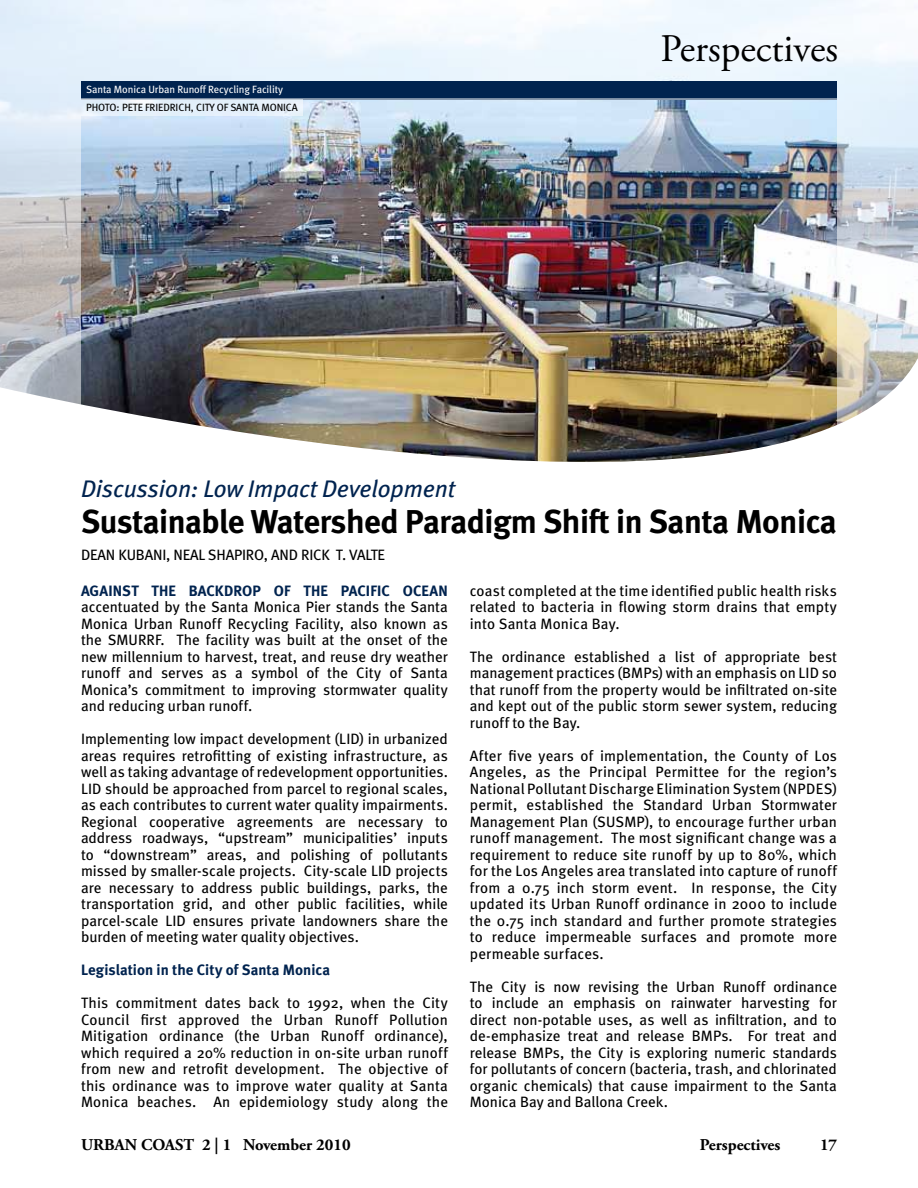
<style>
.page{position:relative;width:918px;height:1188px;background:#fff}
.page>*{position:absolute;margin:0;border:0;box-sizing:border-box;transform-origin:0 0}
.t1{font:39px "Adobe Garamond Pro";color:#000}
.t2{font:700 33px "Meta";letter-spacing:-.01em;color:#000}
.t3{font:italic 24px "Meta";color:#00234f}
.t4{font:700 16.5px "Adobe Garamond Pro";color:#000}
.t5{font:15px/16.5px "Meta";letter-spacing:.005em;color:#000;text-align:justify}
.t6{font:700 15px "Meta";letter-spacing:.01em;color:#00234f}
.t7{font:10.5px "Meta";letter-spacing:-.005em;color:#fff}
.t8{font:10.5px "Meta";letter-spacing:-.005em;color:#000}
</style>
<div class="page">
<img style="left:81px;top:100px;width:756px;height:362px">
<div style="left:81px;top:81px;width:756px;height:18px;background:#00234f"></div>
<svg style="left:837px;top:0;width:81px;height:425px"></svg>
<svg style="left:0;top:0;width:81px;height:405px;background:#cdd3da"></svg>
<div style="left:81px;top:0;width:756px;height:81px;background:#eef7fe"></div>
<div style="left:81px;top:99px;width:222px;height:17px;background:#e5f0fb"></div>
<p class="t7" style="left:86px;top:83px;width:198px">Santa Monica Urban Runoff Recycling Facility</p>
<p class="t8" style="left:86px;top:101px;width:203px">Photo: Pete Fri edrich, city of santa monica</p>
<h1 class="t1" style="left:660px;top:25px;width:179px">Perspectives</h1>
<h3 class="t3" style="left:81px;top:475px;width:376px">Discussion: Low Impact Development</h3>
<h2 class="t2" style="left:81px;top:502px;width:757px">Sustainable Watershed Paradigm Shift in Santa Monica</h2>
<p class="t5" style="left:81px;top:546px;width:47px">Dean Kuba</p>
<p class="t5" style="left:153px;top:546px;width:234px">ni , N eal Shapi ro, and ric k t. valte</p>
<p class="t5" style="left:470px;top:582px;width:369px">coast completed at the time identified public health risks related to bacteria in flowing storm drains that empty into Santa Monica Bay.</p>
<p class="t5" style="left:470px;top:648px;width:369px">The ordinance established a list of appropriate best management practices (BMPs) with an emphasis on LID so that runoff from the property would be infiltrated on-site and kept out of the public storm sewer system, reducing runoff to the Bay.</p>
<p class="t5" style="left:470px;top:747px;width:369px">After five years of implementation, the County of Los Angeles, as the Principal Permittee for the region’s N ational Pollutant Discharge Elimination System (N PDES) permit, established the Standard Urban Stormwater Management Plan (SUSMP), to encourage further urban runoff management. The most significant change was a requirement to reduce site runoff by up to 80%, which for the Los Angeles area translated into capture of runoff from a 0.75 inch storm event. In response, the City updated its Urban Runoff ordinance in 2000 to include the 0.75 inch standard and further promote strategies to reduce impermeable surfaces and promote more permeable surfaces.</p>
<p class="t5" style="left:470px;top:978px;width:369px">The City is now revising the Urban Runoff ordinance to include an emphasis on rainwater harvesting for direct non-potable uses, as well as infiltration, and to de-emphasize treat and release BMPs. For treat and release BMPs, the City is exploring numeric standards for pollutants of concern (bacteria, trash, and chlorinated organic chemicals) that cause impairment to the Santa Monica Bay and Ballona Creek.</p>
<p class="t6" style="left:81px;top:581px;width:42px">Against</p>
<p class="t6" style="left:151px;top:581px;width:262px">the backdrop of the Pacific Ocean</p>
<p class="t5" style="left:81px;top:598px;width:369px">accentuated by the Santa Monica Pier stands the Santa Monica Urban Runoff Recycling Facility, also known as the SMURRF. The facility was built at the onset of the new millennium to harvest, treat, and reuse dry weather runoff and serves as a symbol of the City of Santa Monica’s commitment to improving stormwater quality and reducing urban runoff.</p>
<p class="t5" style="left:81px;top:730px;width:368px">Implementing low impact development (LID) in urbanized areas requires retrofitting of existing infrastructure, as well as taking advantage of redevelopment opportunities.<br>LID should be approached from parcel to regional scales, as each contributes to current water quality impairments.<br>Regional cooperative agreements are necessary to address roadways, “upstream” municipalities’ inputs to “downstream” areas, and polishing of pollutants missed by smaller-scale projects. City-scale LID projects are necessary to address public buildings, parks, the transportation grid, and other public facilities, while parcel-scale LID ensures private landowners share the burden of meeting water quality objectives.</p>
<p class="t6" style="left:81px;top:961px;width:251px">Legislation in the City of Santa Monica</p>
<p class="t5" style="left:81px;top:994px;width:369px">This commitment dates back to 1992, when the City Council first approved the Urban Runoff Pollution Mitigation ordinance (the Urban Runoff ordinance), which required a 20% reduction in on-site urban runoff from new and retrofit development. The objective of this ordinance was to improve water quality at Santa Monica beaches. An epidemiology study along the</p>
<p class="t4" style="left:81px;top:1135px;width:271px">URBAN COAST 2 | 1 November 2010</p>
<p class="t4" style="left:700px;top:1135px;width:82px">Perspectives</p>
<p class="t4" style="left:820px;top:1135px;width:19px">17</p>
</div>
